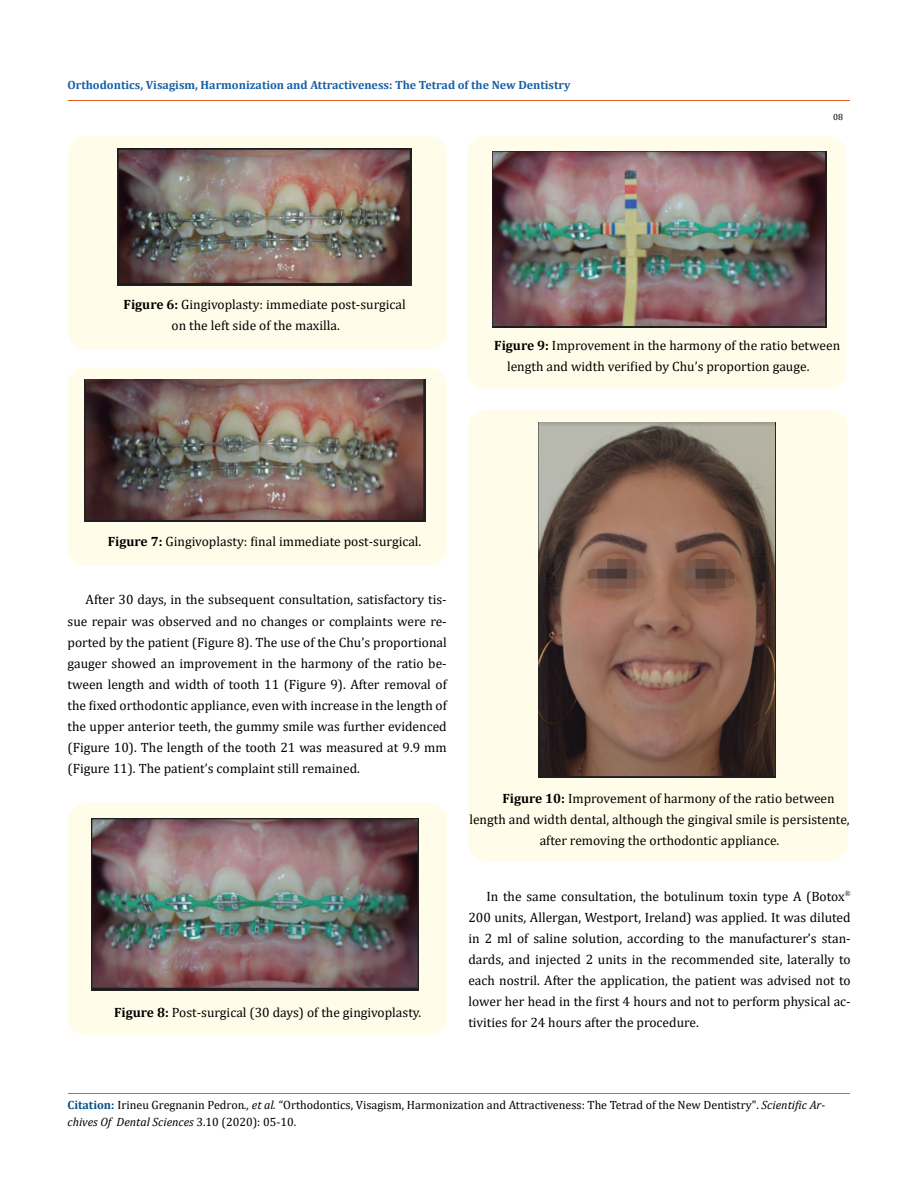
<style>
.page{position:relative;width:917px;height:1188px;background:#fff}
.page>*{position:absolute;margin:0;border:0;box-sizing:border-box;transform-origin:0 0}
.t1{font:13.5px/21px "Cambria";color:#000}
.t2{font:12px/16.5px "Cambria";color:#000}
.t3{font:700 12px "Cambria";color:#1560a6}
.t4{font:9px "Cambria";color:#000}
.s1{font-weight:700}
.s2{font-weight:700;color:#035089}
.s3{font-style:italic}
</style>
<div class="page">
<hr style="left:68px;top:101px;width:781px;height:1px;background:#e05d1a">
<div style="left:68px;top:136px;width:379px;height:214px;background:#fffde9;border-radius:18px"></div>
<img style="left:117px;top:149px;width:294px;height:137px">
<div style="left:67px;top:367px;width:380px;height:199px;background:#fffde9;border-radius:18px"></div>
<img style="left:84px;top:379px;width:342px;height:143px">
<div style="left:67px;top:803px;width:380px;height:232px;background:#fffde9;border-radius:18px"></div>
<img style="left:91px;top:818px;width:328px;height:173px">
<div style="left:467px;top:136px;width:379px;height:253px;background:#fffde9;border-radius:18px"></div>
<img style="left:493px;top:151px;width:333px;height:177px">
<div style="left:468px;top:410px;width:379px;height:451px;background:#fffde9;border-radius:18px"></div>
<img style="left:538px;top:422px;width:237px;height:356px">
<hr style="left:68px;top:1093px;width:781px;height:1px;background:#e05d1a">
<p class="t3" style="left:68px;top:76px;width:504px">Orthodontics, Visagism, Harmonization and Attractiveness: The Tetrad of the New Dentistry</p>
<p class="t1" style="left:171px;top:294px;width:236px;text-indent:-48px"><span class="s1">Figure 6:</span> Gingivoplasty: immediate post-surgical on the left side of the maxilla.</p>
<p class="t4" style="left:833px;top:112px;width:11px">08</p>
<p class="t1" style="left:507px;top:335px;width:335px;text-indent:-13px"><span class="s1">Figure 9:</span> Improvement in the harmony of the ratio between length and width verified by Chu’s proportion gauge.</p>
<p class="t1" style="left:108px;top:531px;width:315px"><span class="s1">Figure 7:</span> Gingivoplasty: final immediate post-surgical.</p>
<p class="t1" style="left:68px;top:589px;width:381px;text-align:justify;text-indent:18px">After 30 days, in the subsequent consultation, satisfactory tis&shy;sue repair was observed and no changes or complaints were re&shy;ported by the patient (Figure 8). The use of the Chu’s proportional gauger showed an improvement in the harmony of the ratio be&shy;tween length and width of tooth 11 (Figure 9). After removal of the fixed orthodontic appliance, even with increase in the length of the upper anterior teeth, the gummy smile was further evidenced (Figure 10). The length of the tooth 21 was measured at 9.9 mm (Figure 11). The patient’s complaint still remained.</p>
<p class="t1" style="left:114px;top:1001px;width:309px"><span class="s1">Figure 8:</span> Post-surgical (30 days) of the gingivoplasty.</p>
<p class="t1" style="left:502px;top:788px;width:334px"><span class="s1">Figure 10:</span> Improvement of harmony of the ratio between</p>
<p class="t1" style="left:469px;top:809px;width:382px">length and width dental, although the gingival smile is persistente,</p>
<p class="t1" style="left:539px;top:830px;width:241px">after removing the orthodontic appliance.</p>
<p class="t1" style="left:468px;top:885px;width:384px;text-align:justify;text-indent:18px">In the same consultation, the botulinum toxin type A (Botox<sup>® </sup>200 units, Allergan, Westport, Ireland) was applied. It was diluted in 2 ml of saline solution, according to the manufacturer’s stan&shy;dards, and injected 2 units in the recommended site, laterally to each nostril. After the application, the patient was advised not to lower her head in the first 4 hours and not to perform physical ac&shy;tivities for 24 hours after the procedure.</p>
<p class="t2" style="left:68px;top:1097px;width:759px"><span class="s2">Citation:</span> Irineu Gregnanin Pedron<span class="s3">., et al.</span> “Orthodontics, Visagism, Harmonization and Attractiveness: The Tetrad of the New Dentistry". <span class="s3">Scientific Ar&shy;chives Of Dental Sciences</span> 3.10 (2020): 05-10.</p>
</div>
